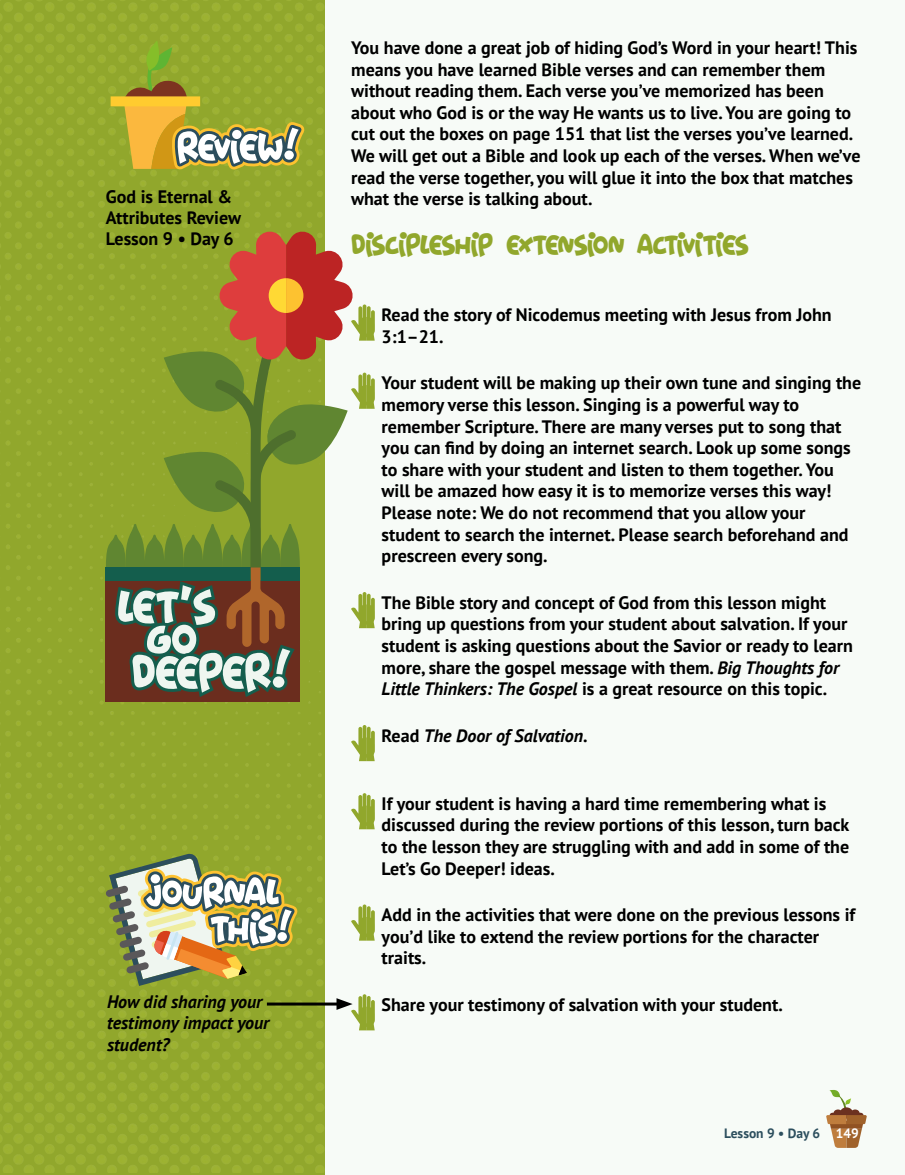
<style>
.page{position:relative;width:905px;height:1175px;background:#f7fbf7}
.page>*{position:absolute;margin:0;border:0;box-sizing:border-box;transform-origin:0 0}
.t1{font:24px "Pumpkin Soup";letter-spacing:-.075em;color:#91a72c}
.t2{font:24px "Pumpkin Soup";letter-spacing:-.095em;color:#91a72c}
.t3{font:700 18px/21.6px "PT Sans";color:#000}
.t4{font:italic 700 18px/21.6px "PT Sans";color:#000}
.t5{font:700 13.5px "PT Sans";color:#2c4e5d}
.s1{font-style:italic}
.s2{font-style:normal}
.s3{color:#fff}
</style>
<div class="page">
<img style="left:1px;top:0;width:323px;height:1172px">
<svg style="left:111px;top:41px;width:204px;height:140px;background:#a3a93f"></svg>
<svg style="left:351px;top:725px;width:24px;height:36px"></svg>
<svg style="left:351px;top:793px;width:24px;height:36px"></svg>
<svg style="left:351px;top:904px;width:24px;height:36px"></svg>
<svg style="left:106px;top:226px;width:269px;height:475px"></svg>
<svg style="left:105px;top:853px;width:203px;height:133px"></svg>
<hr style="left:267px;top:1002px;width:75px;height:3px;background:#000">
<svg style="left:336px;top:994px;width:39px;height:36px"></svg>
<svg style="left:826px;top:1090px;width:40px;height:57px"></svg>
<p class="t3" style="left:106px;top:185px;width:137px">God is Eternal &amp;<br>Attributes Review<br>Lesson 9 • Day 6</p>
<p class="t3" style="left:351px;top:37px;width:511px">You have done a great job of hiding God’s Word in your heart! This means you have learned Bible verses and can remember them without reading them. Each verse you’ve memorized has been about who God is or the way He wants us to live. You are going to cut out the boxes on page 151 that list the verses you’ve learned.<br>We will get out a Bible and look up each of the verses. When we’ve read the verse together, you will glue it into the box that matches what the verse is talking about.</p>
<h1 class="t1" style="left:351px;top:230px;width:292px">DISCIPLESHIP EXTENSION ACT</h1>
<h1 class="t2" style="left:676px;top:230px;width:75px">IVITIES</h1>
<p class="t3" style="left:381px;top:304px;width:451px">Read the story of Nicodemus meeting with Jesus from John<br>3:1–21.</p>
<p class="t3" style="left:381px;top:372px;width:481px">Your student will be making up their own tune and singing the memory verse this lesson. Singing is a powerful way to remember Scripture. There are many verses put to song that you can find by doing an internet search. Look up some songs to share with your student and listen to them together. You will be amazed how easy it is to memorize verses this way!<br>Please note: We do not recommend that you allow your student to search the internet. Please search beforehand and prescreen every song.</p>
<p class="t3" style="left:381px;top:591px;width:473px">The Bible story and concept of God from this lesson might bring up questions from your student about salvation. If your student is asking questions about the Savior or ready to learn more, share the gospel message with them. <span class="s1">Big Thoughts for Little Thinkers: The Gospel</span> is a great resource on this topic.</p>
<p class="t4" style="left:381px;top:724px;width:207px"><span class="s2">Read</span> The Door of Salvation<span class="s2">.</span></p>
<p class="t3" style="left:381px;top:792px;width:469px">If your student is having a hard time remembering what is discussed during the review portions of this lesson, turn back to the lesson they are struggling with and add in some of the Let’s Go Deeper! ideas.</p>
<p class="t3" style="left:381px;top:903px;width:475px">Add in the activities that were done on the previous lessons if you’d like to extend the review portions for the character traits.</p>
<p class="t4" style="left:107px;top:990px;width:157px">How did sharing your</p>
<p class="t3" style="left:381px;top:993px;width:403px">Share your testimony of salvation with your student.</p>
<p class="t4" style="left:107px;top:1011px;width:164px">testimony impact your student?</p>
<p class="t5" style="left:724px;top:1124px;width:136px">Lesson 9 • Day 6 <span class="s3">149</span></p>
</div>
